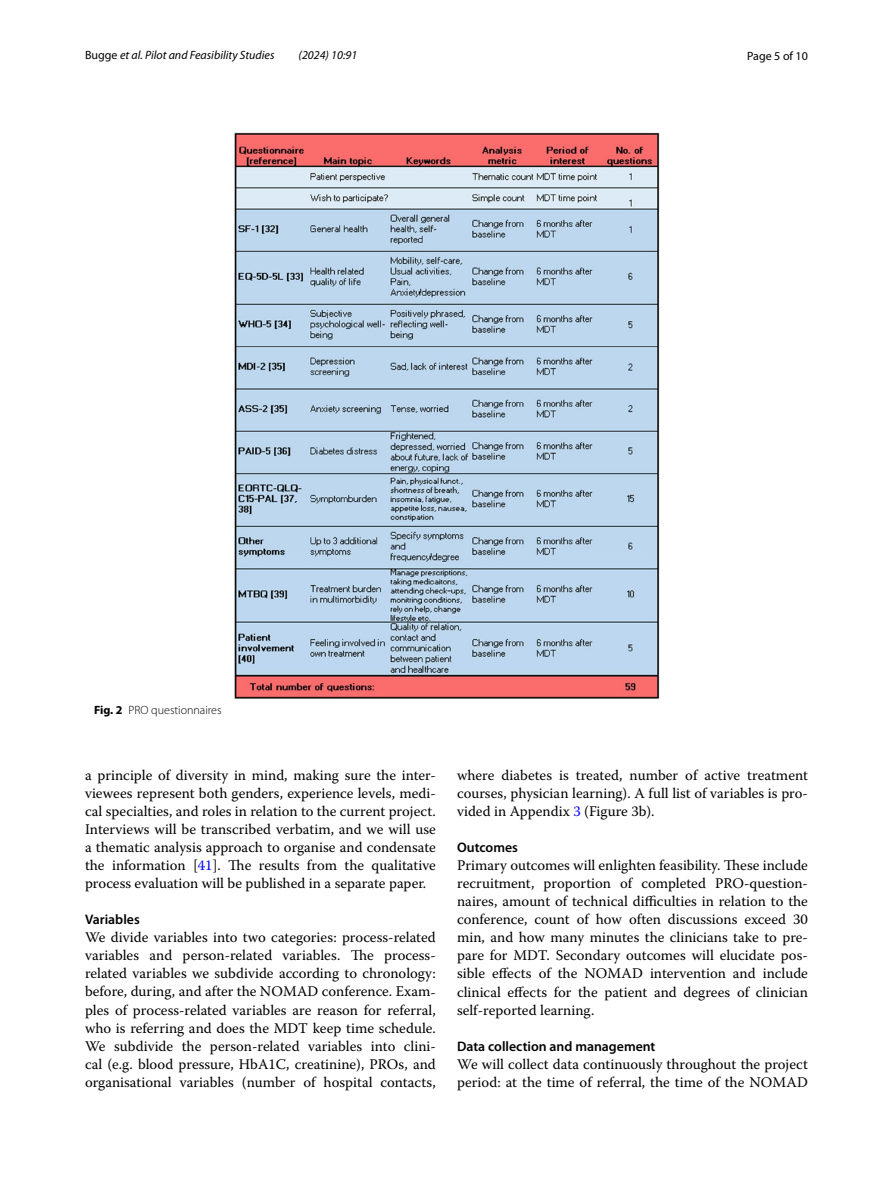
<style>
.page{position:relative;width:893px;height:1187px;background:#fff}
.page>*{position:absolute;margin:0;border:0;box-sizing:border-box;transform-origin:0 0}
.t1{font:14.7px/18px "Warnock Pro";color:#000;text-align:justify}
.t2{font:600 13.8px "Myriad Pro";color:#000}
.t3{font:italic 12px "Myriad Pro";color:#000}
.t4{font:300 12px "Myriad Pro";color:#000}
.t5{font:12px "Myriad Pro";color:#000}
.s1{font-style:normal}
.s2{font-weight:700}
.s3{color:#00f}
</style>
<div class="page">
<img style="left:234px;top:133px;width:425px;height:566px">
<p class="t3" style="left:85px;top:48px;width:191px"><span class="s1">Bugge</span> et al. Pilot and Feasibility Studies</p>
<p class="t3" style="left:299px;top:48px;width:60px">(2024) 10:91</p>
<p class="t5" style="left:747px;top:48px;width:62px">Page 5 of 10</p>
<p class="t4" style="left:94px;top:703px;width:129px"><span class="s2">Fig. 2</span> PRO questionnaires</p>
<p class="t1" style="left:85px;top:766px;width:352px">a principle of diversity in mind, making sure the inter&shy;viewees represent both genders, experience levels, medi&shy;cal specialties, and roles in relation to the current project.<br>Interviews will be transcribed verbatim, and we will use a thematic analysis approach to organise and condensate the information [<span class="s3">41</span>]. The results from the qualitative process evaluation will be published in a separate paper.</p>
<p class="t2" style="left:85px;top:911px;width:56px">Variables</p>
<p class="t1" style="left:85px;top:928px;width:352px">We divide variables into two categories: process-related variables and person-related variables. The process&shy;related variables we subdivide according to chronology: before, during, and after the NOMAD conference. Exam&shy;ples of process-related variables are reason for referral, who is referring and does the MDT keep time schedule.<br>We subdivide the person-related variables into clini&shy;cal (e.g. blood pressure, HbA1C, creatinine), PROs, and organisational variables (number of hospital contacts,</p>
<p class="t1" style="left:457px;top:766px;width:352px">where diabetes is treated, number of active treatment courses, physician learning). A full list of variables is pro&shy;vided in Appendix <span class="s3">3</span> (Figure 3b).</p>
<p class="t2" style="left:457px;top:839px;width:62px">Outcomes</p>
<p class="t1" style="left:457px;top:856px;width:352px">Primary outcomes will enlighten feasibility. These include recruitment, proportion of completed PRO-question&shy;naires, amount of technical difficulties in relation to the conference, count of how often discussions exceed 30 min, and how many minutes the clinicians take to pre&shy;pare for MDT. Secondary outcomes will elucidate pos&shy;sible effects of the NOMAD intervention and include clinical effects for the patient and degrees of clinician self-reported learning.</p>
<p class="t2" style="left:457px;top:1037px;width:200px">Data collection and management</p>
<p class="t1" style="left:457px;top:1054px;width:352px">We will collect data continuously throughout the project period: at the time of referral, the time of the NOMAD</p>
</div>
